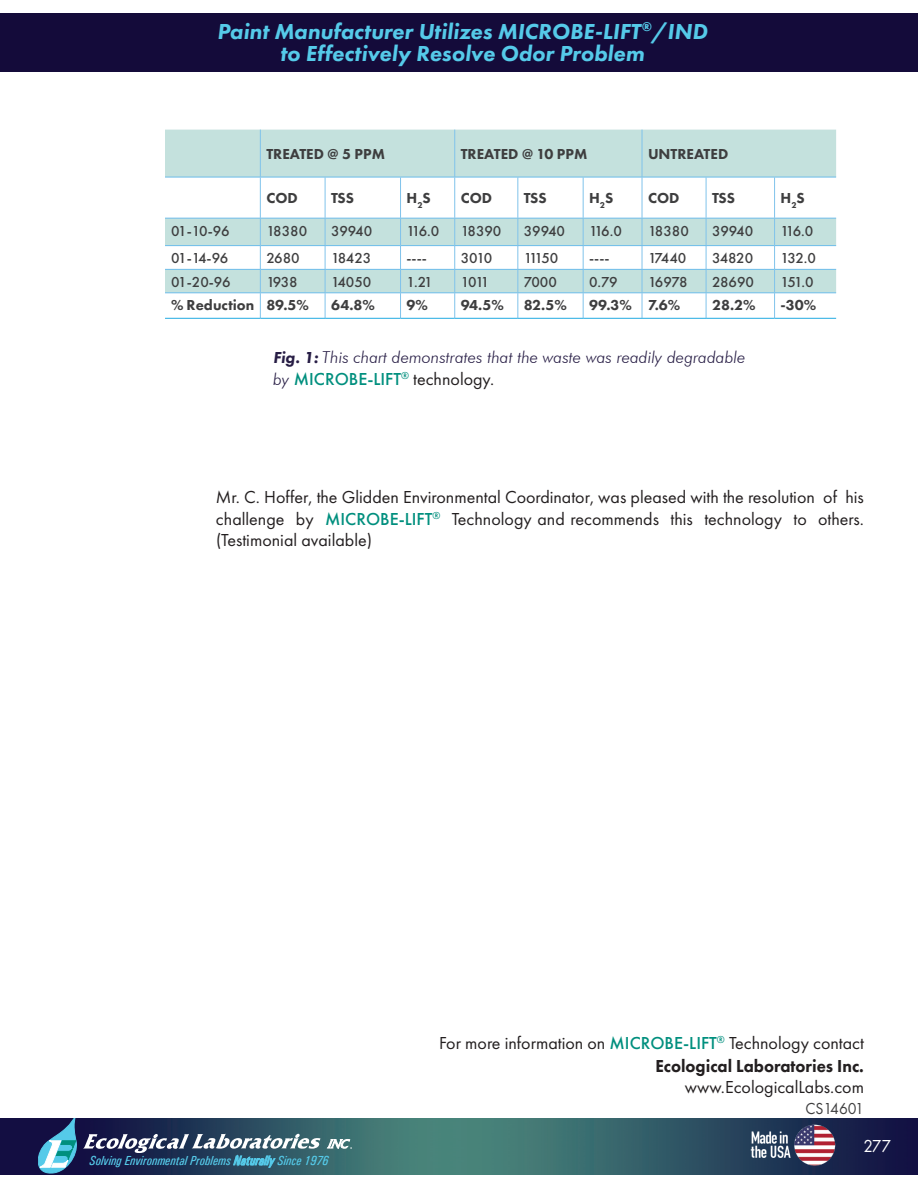
<style>
.page{position:relative;width:918px;height:1188px;background:#fff}
.page>*{position:absolute;margin:0;border:0;box-sizing:border-box;transform-origin:0 0}
.t1{font:italic 800 22.5px/22.5px "Futura PT";color:#55cae9;text-align:center}
.t2{font:18px/21.6px "Futura PT";color:#231f20;text-align:right}
.t3{font:500 18px "Futura PT";color:#008f7e}
.t4{font:18px "Futura PT";color:#fff;scale:.94 1}
.t5{font:italic 300 16.5px "Futura BT";color:#271d45}
.t6{font:16.5px "Futura PT";color:#3e3e3f;scale:.94 1}
.t7{font:500 15px "Futura PT";letter-spacing:-.035em;color:#3e3e3f}
.t8{font:800 15px "Futura PT";color:#3e3e3f}
.t9{font:italic 500 condensed 13.2px "Univers";color:#55cae9}
.s1{font-family:"Futura PT";font-weight:800}
.s2{font-family:"Futura BT";font-weight:300;font-style:italic;font-size:16.5px;color:#271d45}
.s3{font-weight:400;color:#231f20}
.s4{font-weight:500;color:#008f7e}
.s5{font-weight:800}
</style>
<div class="page">
<img style="left:0;top:1118px;width:918px;height:56px">
<svg style="left:327px;top:1139px;width:25px;height:10px"></svg>
<svg style="left:38px;top:1118px;width:283px;height:57px"></svg>
<img style="left:748px;top:1123px;width:90px;height:47px">
<div style="left:0;top:14px;width:918px;height:58px;background:#140b3a"></div>
<svg style="left:165px;top:130px;width:671px;height:162px;fill:#c4e1dd"></svg>
<hr style="left:260px;top:130px;width:1px;height:47px;background:#80c3eb">
<hr style="left:454px;top:130px;width:1px;height:47px;background:#80c3eb">
<hr style="left:642px;top:130px;width:1px;height:47px;background:#80c3eb">
<hr style="left:260px;top:177px;width:1px;height:41px;background:#80c3eb">
<hr style="left:325px;top:177px;width:1px;height:41px;background:#80c3eb">
<hr style="left:400px;top:177px;width:1px;height:41px;background:#80c3eb">
<hr style="left:454px;top:177px;width:1px;height:41px;background:#80c3eb">
<hr style="left:517px;top:177px;width:1px;height:41px;background:#80c3eb">
<hr style="left:583px;top:177px;width:1px;height:41px;background:#80c3eb">
<hr style="left:642px;top:177px;width:1px;height:41px;background:#80c3eb">
<hr style="left:706px;top:177px;width:1px;height:41px;background:#80c3eb">
<hr style="left:774px;top:177px;width:1px;height:41px;background:#80c3eb">
<svg style="left:260px;top:219px;width:1px;height:99px"></svg>
<svg style="left:325px;top:219px;width:1px;height:99px"></svg>
<svg style="left:400px;top:219px;width:1px;height:99px"></svg>
<svg style="left:454px;top:219px;width:1px;height:99px"></svg>
<svg style="left:517px;top:219px;width:1px;height:99px"></svg>
<svg style="left:583px;top:219px;width:1px;height:99px"></svg>
<svg style="left:642px;top:219px;width:1px;height:99px"></svg>
<svg style="left:706px;top:219px;width:1px;height:99px"></svg>
<svg style="left:774px;top:219px;width:1px;height:99px"></svg>
<hr style="left:165px;top:177px;width:95px;height:1px;background:#6cbce9">
<hr style="left:260px;top:177px;width:65px;height:1px;background:#6cbce9">
<hr style="left:325px;top:177px;width:76px;height:1px;background:#6cbce9">
<hr style="left:401px;top:177px;width:54px;height:1px;background:#6cbce9">
<hr style="left:455px;top:177px;width:63px;height:1px;background:#6cbce9">
<hr style="left:518px;top:177px;width:65px;height:1px;background:#6cbce9">
<hr style="left:583px;top:177px;width:59px;height:1px;background:#6cbce9">
<hr style="left:642px;top:177px;width:64px;height:1px;background:#6cbce9">
<hr style="left:706px;top:177px;width:69px;height:1px;background:#6cbce9">
<hr style="left:775px;top:177px;width:61px;height:1px;background:#6cbce9">
<hr style="left:165px;top:218px;width:95px;height:1px;background:#6cbce9">
<hr style="left:260px;top:218px;width:65px;height:1px;background:#6cbce9">
<hr style="left:325px;top:218px;width:76px;height:1px;background:#6cbce9">
<hr style="left:401px;top:218px;width:54px;height:1px;background:#6cbce9">
<hr style="left:455px;top:218px;width:63px;height:1px;background:#6cbce9">
<hr style="left:518px;top:218px;width:65px;height:1px;background:#6cbce9">
<hr style="left:583px;top:218px;width:59px;height:1px;background:#6cbce9">
<hr style="left:642px;top:218px;width:64px;height:1px;background:#6cbce9">
<hr style="left:706px;top:218px;width:69px;height:1px;background:#6cbce9">
<hr style="left:775px;top:218px;width:61px;height:1px;background:#6cbce9">
<hr style="left:165px;top:245px;width:95px;height:1px;background:#6cbce9">
<hr style="left:260px;top:245px;width:65px;height:1px;background:#6cbce9">
<hr style="left:325px;top:245px;width:76px;height:1px;background:#6cbce9">
<hr style="left:401px;top:245px;width:54px;height:1px;background:#6cbce9">
<hr style="left:455px;top:245px;width:63px;height:1px;background:#6cbce9">
<hr style="left:518px;top:245px;width:65px;height:1px;background:#6cbce9">
<hr style="left:583px;top:245px;width:59px;height:1px;background:#6cbce9">
<hr style="left:642px;top:245px;width:64px;height:1px;background:#6cbce9">
<hr style="left:706px;top:245px;width:69px;height:1px;background:#6cbce9">
<hr style="left:775px;top:245px;width:61px;height:1px;background:#6cbce9">
<hr style="left:165px;top:269px;width:95px;height:1px;background:#6cbce9">
<hr style="left:260px;top:269px;width:65px;height:1px;background:#6cbce9">
<hr style="left:325px;top:269px;width:76px;height:1px;background:#6cbce9">
<hr style="left:401px;top:269px;width:54px;height:1px;background:#6cbce9">
<hr style="left:455px;top:269px;width:63px;height:1px;background:#6cbce9">
<hr style="left:518px;top:269px;width:65px;height:1px;background:#6cbce9">
<hr style="left:583px;top:269px;width:59px;height:1px;background:#6cbce9">
<hr style="left:642px;top:269px;width:64px;height:1px;background:#6cbce9">
<hr style="left:706px;top:269px;width:69px;height:1px;background:#6cbce9">
<hr style="left:775px;top:269px;width:61px;height:1px;background:#6cbce9">
<hr style="left:165px;top:292px;width:95px;height:1px;background:#6cbce9">
<hr style="left:260px;top:292px;width:65px;height:1px;background:#6cbce9">
<hr style="left:325px;top:292px;width:76px;height:1px;background:#6cbce9">
<hr style="left:401px;top:292px;width:54px;height:1px;background:#6cbce9">
<hr style="left:455px;top:292px;width:63px;height:1px;background:#6cbce9">
<hr style="left:518px;top:292px;width:65px;height:1px;background:#6cbce9">
<hr style="left:583px;top:292px;width:59px;height:1px;background:#6cbce9">
<hr style="left:642px;top:292px;width:64px;height:1px;background:#6cbce9">
<hr style="left:706px;top:292px;width:69px;height:1px;background:#6cbce9">
<hr style="left:775px;top:292px;width:61px;height:1px;background:#6cbce9">
<hr style="left:165px;top:318px;width:95px;height:1px;background:#22abe2">
<hr style="left:260px;top:318px;width:65px;height:1px;background:#22abe2">
<hr style="left:325px;top:318px;width:76px;height:1px;background:#22abe2">
<hr style="left:401px;top:318px;width:54px;height:1px;background:#22abe2">
<hr style="left:455px;top:318px;width:63px;height:1px;background:#22abe2">
<hr style="left:518px;top:318px;width:65px;height:1px;background:#22abe2">
<hr style="left:583px;top:318px;width:59px;height:1px;background:#22abe2">
<hr style="left:642px;top:318px;width:64px;height:1px;background:#22abe2">
<hr style="left:706px;top:318px;width:69px;height:1px;background:#22abe2">
<hr style="left:775px;top:318px;width:61px;height:1px;background:#22abe2">
<p class="t1" style="left:217px;top:20px;width:492px">Paint Manufacturer Utilizes MICROBE-LIFT<sup>®</sup>/IND to Effectively Resolve Odor Problem</p>
<p class="t8" style="left:266px;top:145px;width:120px">TREATED @ 5 PPM</p>
<p class="t8" style="left:461px;top:145px;width:128px">TREATED @ 10 PPM</p>
<p class="t8" style="left:648px;top:145px;width:82px">UNTREATED</p>
<p class="t8" style="left:266px;top:189px;width:33px">COD</p>
<p class="t8" style="left:331px;top:189px;width:24px">TSS</p>
<p class="t8" style="left:407px;top:189px;width:26px">H<sub>2</sub>S</p>
<p class="t8" style="left:461px;top:189px;width:33px">COD</p>
<p class="t8" style="left:524px;top:189px;width:24px">TSS</p>
<p class="t8" style="left:589px;top:189px;width:26px">H<sub>2</sub>S</p>
<p class="t8" style="left:648px;top:189px;width:33px">COD</p>
<p class="t8" style="left:712px;top:189px;width:24px">TSS</p>
<p class="t8" style="left:781px;top:189px;width:26px">H<sub>2</sub>S</p>
<p class="t7" style="left:171px;top:222px;width:60px">01-10-96</p>
<p class="t7" style="left:266px;top:222px;width:42px">18380</p>
<p class="t7" style="left:331px;top:222px;width:43px">39940</p>
<p class="t7" style="left:407px;top:222px;width:34px">116.0</p>
<p class="t7" style="left:461px;top:222px;width:42px">18390</p>
<p class="t7" style="left:524px;top:222px;width:43px">39940</p>
<p class="t7" style="left:589px;top:222px;width:34px">116.0</p>
<p class="t7" style="left:648px;top:222px;width:42px">18380</p>
<p class="t7" style="left:712px;top:222px;width:43px">39940</p>
<p class="t7" style="left:781px;top:222px;width:34px">116.0</p>
<p class="t7" style="left:171px;top:249px;width:59px">01-14-96</p>
<p class="t7" style="left:266px;top:249px;width:35px">2680</p>
<p class="t7" style="left:331px;top:249px;width:42px">18423</p>
<p class="t7" style="left:407px;top:249px;width:22px">----</p>
<p class="t7" style="left:461px;top:249px;width:33px">3010</p>
<p class="t7" style="left:524px;top:249px;width:36px">11150</p>
<p class="t7" style="left:589px;top:249px;width:22px">----</p>
<p class="t7" style="left:648px;top:249px;width:40px">17440</p>
<p class="t7" style="left:712px;top:249px;width:43px">34820</p>
<p class="t7" style="left:781px;top:249px;width:37px">132.0</p>
<p class="t7" style="left:171px;top:273px;width:61px">01-20-96</p>
<p class="t7" style="left:266px;top:273px;width:33px">1938</p>
<p class="t7" style="left:331px;top:273px;width:42px">14050</p>
<p class="t7" style="left:407px;top:273px;width:28px">1.21</p>
<p class="t7" style="left:461px;top:273px;width:30px">1011</p>
<p class="t7" style="left:524px;top:273px;width:35px">7000</p>
<p class="t7" style="left:589px;top:273px;width:30px">0.79</p>
<p class="t7" style="left:648px;top:273px;width:41px">16978</p>
<p class="t7" style="left:712px;top:273px;width:44px">28690</p>
<p class="t7" style="left:781px;top:273px;width:35px">151.0</p>
<p class="t8" style="left:171px;top:296px;width:140px">% Reduction 89.5%</p>
<p class="t8" style="left:331px;top:296px;width:45px">64.8%</p>
<p class="t8" style="left:407px;top:296px;width:23px">9%</p>
<p class="t8" style="left:461px;top:296px;width:45px">94.5%</p>
<p class="t8" style="left:524px;top:296px;width:44px">82.5%</p>
<p class="t8" style="left:589px;top:296px;width:93px">99.3% 7.6%</p>
<p class="t8" style="left:712px;top:296px;width:45px">28.2%</p>
<p class="t8" style="left:781px;top:296px;width:37px">-30%</p>
<p class="t5" style="left:273px;top:347px;width:474px"><span class="s1">Fig. 1:</span> This chart demonstrates that the waste was readily degradable</p>
<p class="t3" style="left:273px;top:368px;width:223px"><span class="s2">by</span> MICROBE-LIFT<sup>®</sup> <span class="s3">technology.</span></p>
<p class="t2" style="left:216px;top:486px;width:650px;text-align:justify">Mr. C. Hoffer, the Glidden Environmental Coordinator, was pleased with the resolution of his challenge by <span class="s4">MICROBE-LIFT</span><sup>®</sup> Technology and recommends this technology to others. (Testimonial available)</p>
<p class="t2" style="left:439px;top:1032px;width:426px;line-height:22.5px">For more information on <span class="s4">MICROBE-LIFT</span><sup>®</sup> Technology contact<br><span class="s5">Ecological Laboratories Inc.</span></p>
<p class="t2" style="left:685px;top:1076px;width:181px">www.EcologicalLabs.com</p>
<p class="t6" style="left:805px;top:1098px;width:64px">CS14601</p>
<p class="t9" style="left:90px;top:1153px;width:241px">Solving Environmental Problems Naturally Since 1976</p>
<p class="t4" style="left:863px;top:1135px;width:31px">277</p>
</div>
